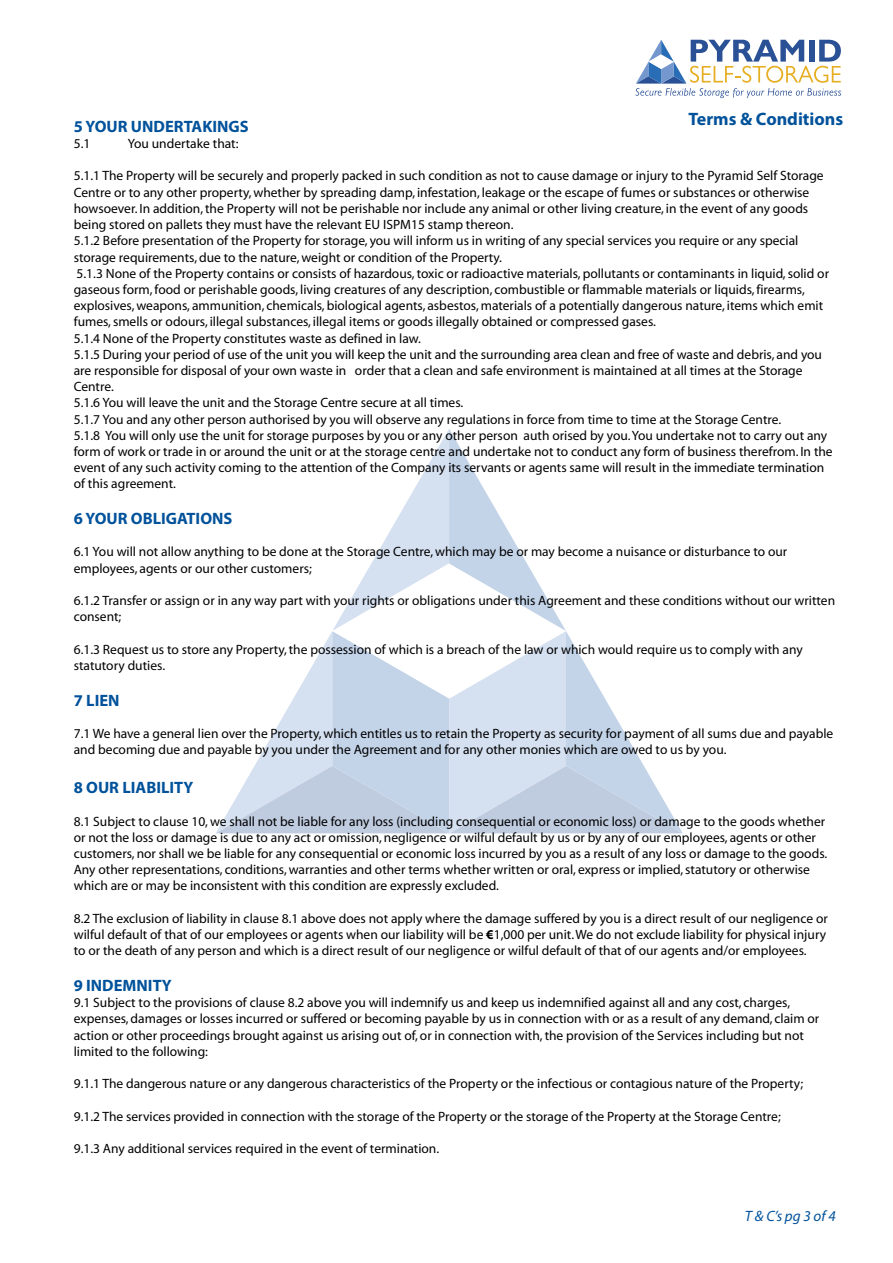
<style>
.page{position:relative;width:893px;height:1263px;background:#fff}
.page>*{position:absolute;margin:0;border:0;box-sizing:border-box;transform-origin:0 0}
.t1{font:700 18px "Myriad Pro";color:#01529b}
.t2{font:700 16.5px "Myriad Pro";color:#01529b}
.t3{font:italic 15px "Myriad Pro";color:#01529b}
.t4{font:13.5px/16.2px "Myriad";color:#000}
.s1{font-family:"Myriad Pro";font-weight:700}
</style>
<div class="page">
<svg style="left:216px;top:429px;width:467px;height:404px"></svg>
<svg style="left:635px;top:40px;width:206px;height:58px"></svg>
<h1 class="t1" style="left:688px;top:107px;width:156px">Terms &amp; Conditions</h1>
<p class="t2" style="left:74px;top:116px;width:176px">5 YOUR UNDERTAKINGS</p>
<p class="t4" style="left:74px;top:136px;width:18px">5.1</p>
<p class="t4" style="left:128px;top:136px;width:112px">You undertake that:</p>
<p class="t4" style="left:74px;top:168px;width:760px">5.1.1 The Property will be securely and properly packed in such condition as not to cause damage or injury to the Pyramid Self Storage Centre or to any other property, whether by spreading damp, infestation, leakage or the escape of fumes or substances or otherwise howsoever. In addition, the Property will not be perishable nor include any animal or other living creature, in the event of any goods being stored on pallets they must have the relevant EU ISPM15 stamp thereon.<br>5.1.2 Before presentation of the Property for storage, you will inform us in writing of any special services you require or any special storage requirements, due to the nature, weight or condition of the Property.<br>5.1.3 None of the Property contains or consists of hazardous, toxic or radioactive materials, pollutants or contaminants in liquid, solid or gaseous form, food or perishable goods, living creatures of any description, combustible or flammable materials or liquids, firearms, explosives, weapons, ammunition, chemicals, biological agents, asbestos, materials of a potentially dangerous nature, items which emit fumes, smells or odours, illegal substances, illegal items or goods illegally obtained or compressed gases.<br>5.1.4 None of the Property constitutes waste as defined in law.<br>5.1.5 During your period of use of the unit you will keep the unit and the surrounding area clean and free of waste and debris, and you are responsible for disposal of your own waste in order that a clean and safe environment is maintained at all times at the Storage Centre.<br>5.1.6 You will leave the unit and the Storage Centre secure at all times.<br>5.1.7 You and any other person authorised by you will observe any regulations in force from time to time at the Storage Centre.<br>5.1.8 You will only use the unit for storage purposes by you or any other person auth orised by you. You undertake not to carry out any form of work or trade in or around the unit or at the storage centre and undertake not to conduct any form of business therefrom. In the event of any such activity coming to the attention of the Company its servants or agents same will result in the immediate termination of this agreement.</p>
<p class="t2" style="left:74px;top:508px;width:160px">6 YOUR OBLIGATIONS</p>
<p class="t4" style="left:74px;top:544px;width:715px">6.1 You will not allow anything to be done at the Storage Centre, which may be or may become a nuisance or disturbance to our employees, agents or our other customers;</p>
<p class="t4" style="left:74px;top:593px;width:763px">6.1.2 Transfer or assign or in any way part with your rights or obligations under this Agreement and these conditions without our written consent;</p>
<p class="t4" style="left:74px;top:642px;width:730px">6.1.3 Request us to store any Property, the possession of which is a breach of the law or which would require us to comply with any statutory duties.</p>
<p class="t2" style="left:74px;top:689px;width:47px">7 LIEN</p>
<p class="t4" style="left:74px;top:726px;width:761px">7.1 We have a general lien over the Property, which entitles us to retain the Property as security for payment of all sums due and payable and becoming due and payable by you under the Agreement and for any other monies which are owed to us by you.</p>
<p class="t2" style="left:74px;top:777px;width:121px">8 OUR LIABILITY</p>
<p class="t4" style="left:74px;top:813px;width:755px">8.1 Subject to clause 10, we shall not be liable for any loss (including consequential or economic loss) or damage to the goods whether or not the loss or damage is due to any act or omission, negligence or wilful default by us or by any of our employees, agents or other customers, nor shall we be liable for any consequential or economic loss incurred by you as a result of any loss or damage to the goods.<br>Any other representations, conditions, warranties and other terms whether written or oral, express or implied, statutory or otherwise which are or may be inconsistent with this condition are expressly excluded.</p>
<p class="t4" style="left:74px;top:911px;width:756px">8.2 The exclusion of liability in clause 8.1 above does not apply where the damage suffered by you is a direct result of our negligence or wilful default of that of our employees or agents when our liability will be <span class="s1">€</span>1,000 per unit. We do not exclude liability for physical injury to or the death of any person and which is a direct result of our negligence or wilful default of that of our agents and/or employees.</p>
<p class="t2" style="left:74px;top:974px;width:100px">9 INDEMNITY</p>
<p class="t4" style="left:74px;top:995px;width:747px">9.1 Subject to the provisions of clause 8.2 above you will indemnify us and keep us indemnified against all and any cost, charges, expenses, damages or losses incurred or suffered or becoming payable by us in connection with or as a result of any demand, claim or action or other proceedings brought against us arising out of, or in connection with, the provision of the Services including but not limited to the following:</p>
<p class="t4" style="left:74px;top:1076px;width:731px">9.1.1 The dangerous nature or any dangerous characteristics of the Property or the infectious or contagious nature of the Property;</p>
<p class="t4" style="left:74px;top:1108px;width:709px">9.1.2 The services provided in connection with the storage of the Property or the storage of the Property at the Storage Centre;</p>
<p class="t4" style="left:74px;top:1141px;width:367px">9.1.3 Any additional services required in the event of termination.</p>
<p class="t3" style="left:745px;top:1207px;width:92px">T &amp; C’s pg 3 of 4</p>
</div>
